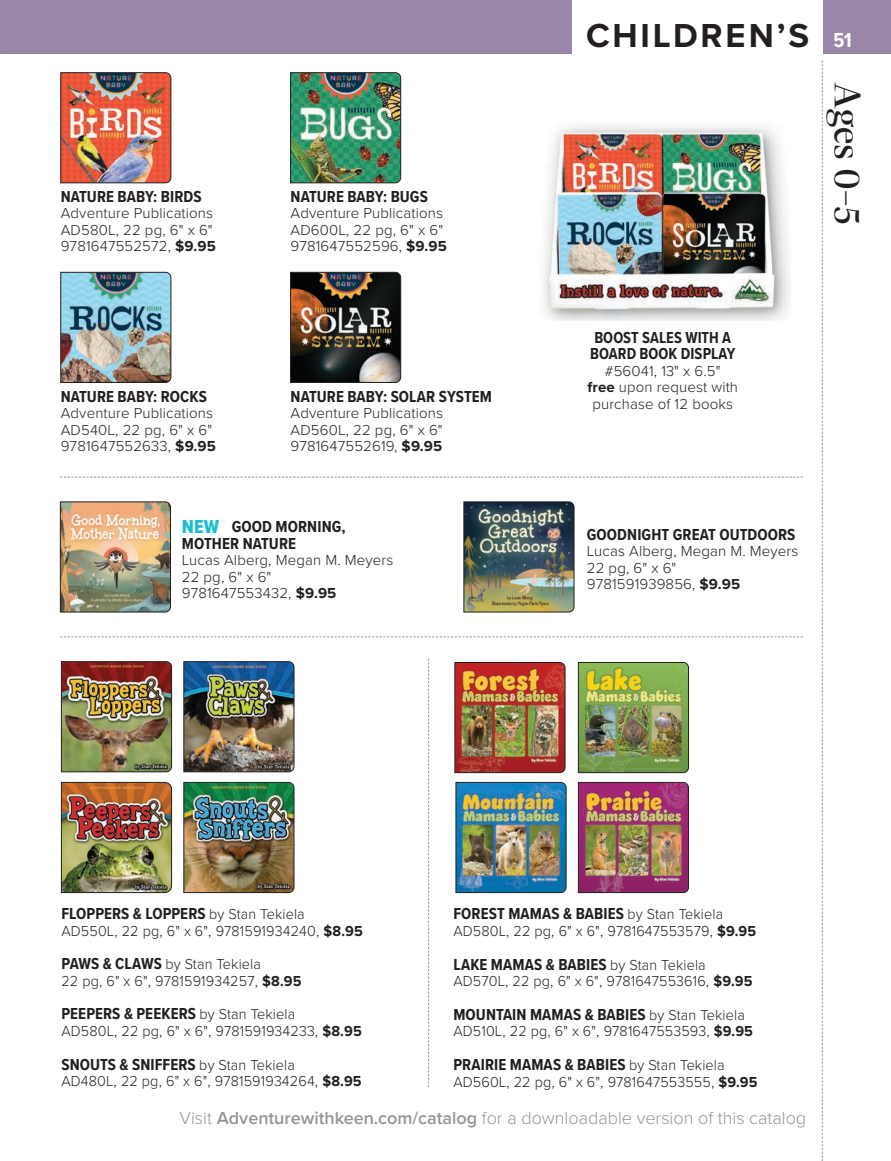
<style>
.page{position:relative;width:891px;height:1161px;background:#fff}
.page>*{position:absolute;margin:0;border:0;box-sizing:border-box;transform-origin:0 0}
.t1{font:500 37.5px "Dashiell Fine";color:#231f20}
.t2{font:700 34.5px "Proxima Nova";color:#231f20}
.t3{font:300 18px "Proxima Nova";color:#939598}
.t4{font:700 16.5px/16.5px "Proxima Nova Cond";letter-spacing:.005em;color:#231f20}
.t5{font:300 15px/16.5px "Proxima Nova";letter-spacing:.01em;color:#231f20}
.t6{font:300 15px/16.5px "Proxima Nova";letter-spacing:.01em;color:#231f20;scale:.96 1}
.s1{font-weight:700}
.s2{font-family:"Proxima Nova Cond Extrabld";font-weight:400;font-size:19.5px;color:#1cbed1}
.s3{font-family:"Proxima Nova Cond";font-size:21px;color:#fff}
.s4{font-family:"Proxima Nova";font-weight:300;font-size:15px}
.s5{font-family:"Proxima Nova Cond";font-weight:700;font-size:16.5px}
.s6{font-weight:600}
</style>
<div class="page">
<div style="left:0;top:0;width:891px;height:54px;background:#9986a8"></div>
<div style="left:573px;top:0;width:250px;height:60px;background:#fff"></div>
<img style="left:547px;top:130px;width:238px;height:189px">
<svg style="left:60px;top:477px;width:743px;height:1px"></svg>
<svg style="left:60px;top:636px;width:743px;height:1px"></svg>
<img style="left:60px;top:501px;width:111px;height:112px">
<img style="left:463px;top:501px;width:112px;height:112px">
<img style="left:61px;top:661px;width:111px;height:112px">
<img style="left:183px;top:661px;width:112px;height:112px">
<img style="left:61px;top:782px;width:111px;height:111px">
<img style="left:183px;top:782px;width:112px;height:111px">
<img style="left:454px;top:662px;width:112px;height:111px">
<img style="left:578px;top:662px;width:111px;height:111px">
<img style="left:455px;top:782px;width:112px;height:111px">
<img style="left:578px;top:782px;width:111px;height:111px">
<svg style="left:428px;top:659px;width:1px;height:429px"></svg>
<img style="left:60px;top:72px;width:112px;height:112px">
<img style="left:290px;top:72px;width:111px;height:112px">
<img style="left:60px;top:272px;width:112px;height:111px">
<img style="left:290px;top:272px;width:111px;height:111px">
<svg style="left:822px;top:60px;width:1px;height:1101px"></svg>
<p class="t4" style="left:61px;top:188px;width:142px">NATURE BABY: BIRDS</p>
<p class="t5" style="left:61px;top:204px;width:157px">Adventure Publications<br>AD580L, 22 pg, 6" x 6"<br>9781647552572, <span class="s1">$9.95</span></p>
<p class="t4" style="left:61px;top:387px;width:148px">NATURE BABY: ROCKS</p>
<p class="t5" style="left:61px;top:404px;width:157px">Adventure Publications<br>AD540L, 22 pg, 6" x 6"<br>9781647552633, <span class="s1">$9.95</span></p>
<p class="t4" style="left:291px;top:188px;width:139px">NATURE BABY: BUGS</p>
<p class="t5" style="left:291px;top:204px;width:158px">Adventure Publications<br>AD600L, 22 pg, 6" x 6"<br>9781647552596, <span class="s1">$9.95</span></p>
<p class="t4" style="left:291px;top:387px;width:203px">NATURE BABY: SOLAR SYSTEM</p>
<p class="t5" style="left:291px;top:404px;width:154px;text-align:justify">Adventure Publications AD560L, 22 pg, 6" x 6" 9781647552619, <span class="s1">$9.95</span></p>
<p class="t4" style="left:182px;top:518px;width:165px"><span class="s2">NEW</span> GOOD MORNING,<br>MOTHER NATURE</p>
<p class="t5" style="left:182px;top:551px;width:213px">Lucas Alberg, Megan M. Meyers<br>22 pg, 6" x 6"<br>9781647553432, <span class="s1">$9.95</span></p>
<h2 class="t2" style="left:586px;top:10px;width:267px">CHILDREN’S <span class="s3">51</span></h2>
<p class="t4" style="left:590px;top:329px;width:147px">BOOST SALES WITH A<br>BOARD BOOK DISPLAY</p>
<p class="t5" style="left:587px;top:362px;width:152px;text-align:center">#56041, 13" x 6.5"<br><span class="s1">free</span> upon request with purchase of 12 books</p>
<h1 class="t1" style="left:869px;top:82px;width:145px;rotate:90deg">Ages 0–5</h1>
<p class="t4" style="left:587px;top:525px;width:210px">GOODNIGHT GREAT OUTDOORS</p>
<p class="t5" style="left:587px;top:542px;width:213px">Lucas Alberg, Megan M. Meyers<br>22 pg, 6" x 6"<br>9781591939856, <span class="s1">$9.95</span></p>
<p class="t4" style="left:61px;top:905px;width:245px">FLOPPERS &amp; LOPPERS <span class="s4">by Stan Tekiela</span></p>
<p class="t6" style="left:61px;top:922px;width:315px">AD550L, 22 pg, 6" x 6", 9781591934240, <span class="s1">$8.95</span></p>
<p class="t6" style="left:61px;top:955px;width:252px"><span class="s5">PAWS &amp; CLAWS</span> by Stan Tekiela<br>22 pg, 6" x 6", 9781591934257, <span class="s1">$8.95</span></p>
<p class="t4" style="left:61px;top:1005px;width:235px">PEEPERS &amp; PEEKERS <span class="s4">by Stan Tekiela</span></p>
<p class="t6" style="left:61px;top:1022px;width:314px">AD580L, 22 pg, 6" x 6", 9781591934233, <span class="s1">$8.95</span></p>
<p class="t4" style="left:61px;top:1055px;width:235px">SNOUTS &amp; SNIFFERS <span class="s4">by Stan Tekiela</span></p>
<p class="t6" style="left:61px;top:1072px;width:314px">AD480L, 22 pg, 6" x 6", 9781591934264, <span class="s1">$8.95</span></p>
<p class="t4" style="left:453px;top:905px;width:271px">FOREST MAMAS &amp; BABIES <span class="s4">by Stan Tekiela</span></p>
<p class="t6" style="left:453px;top:922px;width:317px">AD580L, 22 pg, 6" x 6", 9781647553579, <span class="s1">$9.95</span></p>
<p class="t4" style="left:453px;top:955px;width:254px">LAKE MAMAS &amp; BABIES <span class="s4">by Stan Tekiela</span></p>
<p class="t6" style="left:453px;top:972px;width:313px">AD570L, 22 pg, 6" x 6", 9781647553616, <span class="s1">$9.95</span></p>
<p class="t4" style="left:453px;top:1006px;width:293px">MOUNTAIN MAMAS &amp; BABIES <span class="s4">by Stan Tekiela</span></p>
<p class="t6" style="left:453px;top:1022px;width:314px">AD510L, 22 pg, 6" x 6", 9781647553593, <span class="s1">$9.95</span></p>
<p class="t4" style="left:453px;top:1056px;width:273px">PRAIRIE MAMAS &amp; BABIES <span class="s4">by Stan Tekiela</span></p>
<p class="t6" style="left:453px;top:1073px;width:318px">AD560L, 22 pg, 6" x 6", 9781647553555, <span class="s1">$9.95</span></p>
<p class="t3" style="left:180px;top:1105px;width:628px">Visit <span class="s6">Adventurewithkeen.com/catalog</span> for a downloadable version of this catalog</p>
</div>
